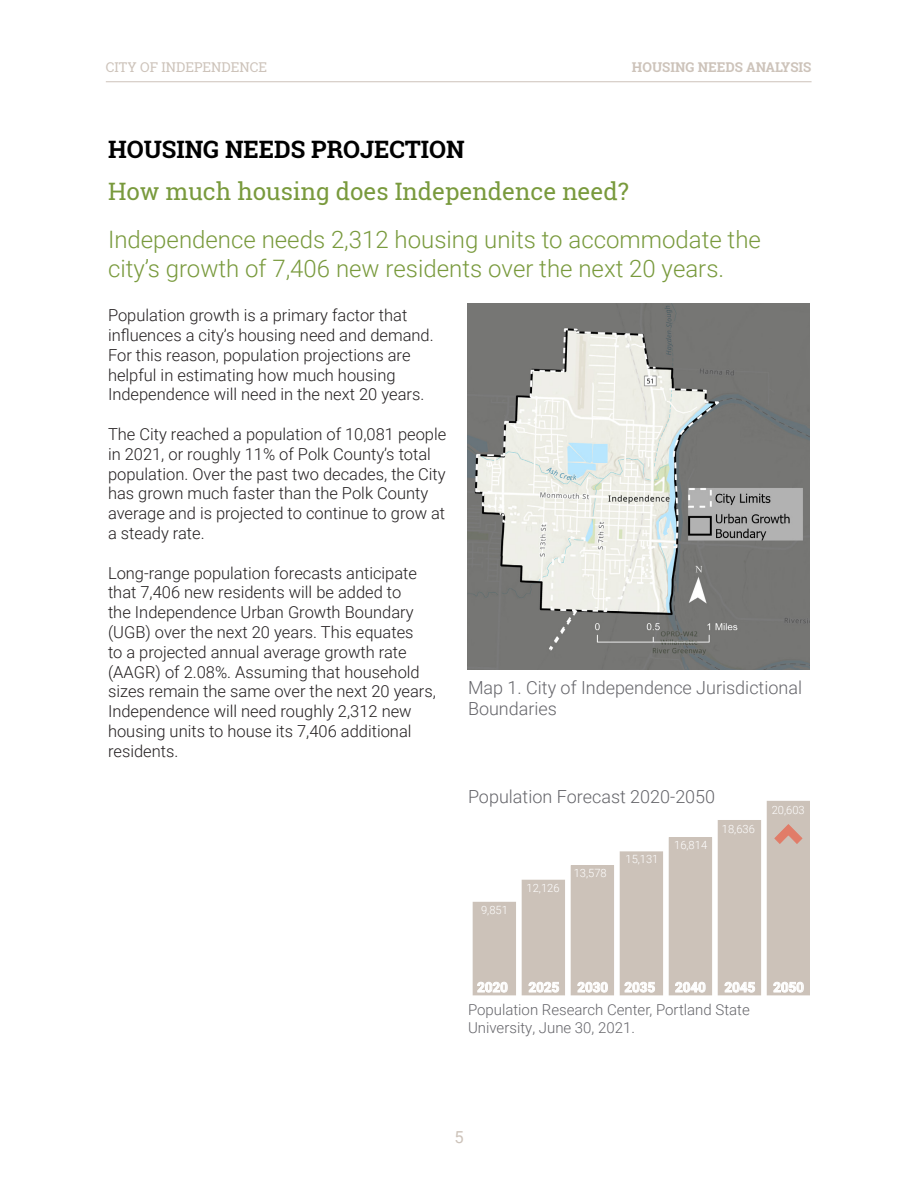
<style>
.page{position:relative;width:918px;height:1188px;background:#fff}
.page>*{position:absolute;margin:0;border:0;box-sizing:border-box;transform-origin:0 0}
.Section_Main_Takeawa{font:300 24px/28.8px "Roboto";color:#799a3d}
.Section_Heading_2{font:24px "Roboto Slab";color:#799a3d}
.Section_Heading_1{font:700 24px "Roboto Slab";color:#000}
.Graphic_Title{font:300 18px/21.6px "Roboto";color:#65656a}
.Body{font:300 16.5px/19.8px "Roboto";color:#231f20}
.t1{font:16.5px "Roboto";color:#cdc3ba}
.Source{font:300 15px/18px "Roboto";color:#65656a}
.t2{font:700 13.65px "Roboto";color:#fff}
.t3{font:700 13.5px "Roboto Slab";color:#cdc3ba}
.t4{font:13.5px "Roboto Slab";color:#cdc3ba}
.t5{font:300 11.4px "Roboto";color:#fff}
</style>
<div class="page">
<hr style="left:106px;top:81px;width:706px;height:1px;background:#cdc3ba">
<img style="left:468px;top:304px;width:342px;height:366px">
<div style="left:473px;top:902px;width:43px;height:93px;background:#ccc2b9"></div>
<div style="left:522px;top:880px;width:43px;height:115px;background:#ccc2b9"></div>
<div style="left:571px;top:866px;width:43px;height:129px;background:#ccc2b9"></div>
<div style="left:620px;top:852px;width:43px;height:143px;background:#ccc2b9"></div>
<div style="left:669px;top:838px;width:43px;height:157px;background:#ccc2b9"></div>
<div style="left:718px;top:820px;width:43px;height:175px;background:#ccc2b9"></div>
<div style="left:767px;top:801px;width:43px;height:194px;background:#ccc2b9"></div>
<svg style="left:477px;top:982px;width:31px;height:11px"></svg>
<svg style="left:528px;top:982px;width:31px;height:11px"></svg>
<svg style="left:577px;top:982px;width:31px;height:11px"></svg>
<svg style="left:675px;top:982px;width:31px;height:11px"></svg>
<svg style="left:724px;top:982px;width:31px;height:11px"></svg>
<svg style="left:773px;top:982px;width:31px;height:11px"></svg>
<svg style="left:624px;top:982px;width:31px;height:11px"></svg>
<svg style="left:774px;top:824px;width:29px;height:20px"></svg>
<p class="t4" style="left:106px;top:58px;width:163px">CITY OF INDEPENDENCE</p>
<p class="t3" style="left:632px;top:58px;width:181px">HOUSING NEEDS ANALYSIS</p>
<p class="Section_Heading_1" style="left:108px;top:132px;width:358px">HOUSING NEEDS PROJECTION</p>
<p class="Section_Heading_2" style="left:108px;top:175px;width:523px">How much housing does Independence need?</p>
<p class="Section_Main_Takeawa" style="left:108px;top:224px;width:654px">Independence needs 2,312 housing units to accommodate the city’s growth of 7,406 new residents over the next 20 years.</p>
<p class="Body" style="left:108px;top:305px;width:327px">Population growth is a primary factor that influences a city’s housing need and demand.<br>For this reason, population projections are helpful in estimating how much housing Independence will need in the next 20 years.</p>
<p class="Body" style="left:108px;top:424px;width:340px">The City reached a population of 10,081 people in 2021, or roughly 11% of Polk County’s total population. Over the past two decades, the City has grown much faster than the Polk County average and is projected to continue to grow at a steady rate.</p>
<p class="Body" style="left:108px;top:562px;width:330px">Long-range population forecasts anticipate that 7,406 new residents will be added to<br>the Independence Urban Growth Boundary (UGB) over the next 20 years. This equates<br>to a projected annual average growth rate (AAGR) of 2.08%. Assuming that household sizes remain the same over the next 20 years, Independence will need roughly 2,312 new housing units to house its 7,406 additional residents.</p>
<p class="Graphic_Title" style="left:468px;top:676px;width:336px">Map 1. City of Independence Jurisdictional<br>Boundaries</p>
<p class="Graphic_Title" style="left:468px;top:785px;width:249px">Population Forecast 2020-2050</p>
<p class="t5" style="left:481px;top:902px;width:28px">9,851</p>
<p class="t5" style="left:527px;top:880px;width:35px">12,126</p>
<p class="t5" style="left:574px;top:865px;width:35px">13,578</p>
<p class="t5" style="left:625px;top:851px;width:35px">15,131</p>
<p class="t5" style="left:674px;top:837px;width:35px">16,814</p>
<p class="t5" style="left:722px;top:821px;width:35px">18,636</p>
<p class="t5" style="left:772px;top:802px;width:35px">20,603</p>
<p class="t2" style="left:477px;top:978px;width:32px">2020</p>
<p class="t2" style="left:529px;top:978px;width:32px">2025</p>
<p class="t2" style="left:577px;top:978px;width:32px">2030</p>
<p class="t2" style="left:675px;top:978px;width:32px">2040</p>
<p class="t2" style="left:725px;top:978px;width:32px">2045</p>
<p class="t2" style="left:773px;top:978px;width:32px">2050</p>
<p class="t2" style="left:624px;top:978px;width:32px">2035</p>
<p class="Source" style="left:468px;top:1000px;width:283px">Population Research Center, Portland State<br>University, June 30, 2021.</p>
<p class="t1" style="left:454px;top:1125px;width:11px">5</p>
</div>
